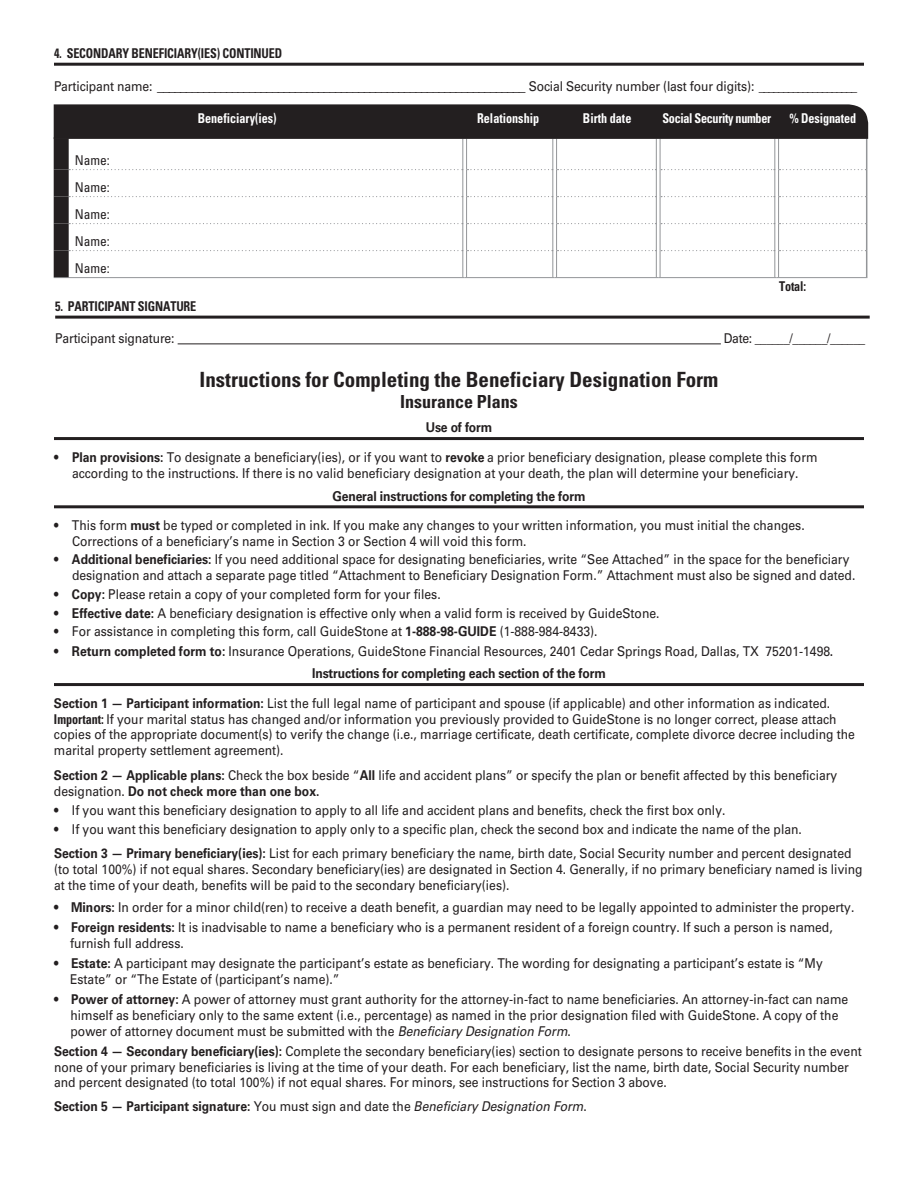
<style>
.page{position:relative;width:918px;height:1188px;background:#fff}
.page>*{position:absolute;margin:0;border:0;box-sizing:border-box;transform-origin:0 0}
.t1{font:700 condensed 21px "Univers";color:#231f20}
.t2{font:700 condensed 18px "Univers";color:#231f20}
.t3{font:13.5px/15.8px "Univers";color:#231f20;scale:.9 1}
.t4{font:700 13.5px "Univers";letter-spacing:-.01em;color:#231f20;scale:.9 1}
.t5{font:700 condensed 13.5px "Univers";letter-spacing:-.01em;color:#231f20;scale:.9 1}
.t6{font:700 condensed 13.5px "Univers";color:#fff;scale:.9 1}
.t7{font:condensed 13.5px/27px "Univers";color:#231f20;text-align:justify}
.t8{font:700 condensed 13.5px "Univers";letter-spacing:-.025em;color:#fff;scale:.9 1}
.s1{font-size:15px}
.s2{font-weight:700}
.s3{font-weight:700;font-stretch:condensed}
.s4{font-style:italic}
.s5{font-weight:400}
.s6{font-weight:400;font-style:italic}
</style>
<div class="page">
<hr style="left:54px;top:437px;width:810px;height:3px;background:#231f20">
<hr style="left:54px;top:505px;width:810px;height:3px;background:#231f20">
<hr style="left:54px;top:683px;width:810px;height:3px;background:#231f20">
<hr style="left:54px;top:63px;width:810px;height:3px;background:#231f20">
<hr style="left:55px;top:316px;width:815px;height:3px;background:#231f20">
<hr style="left:178px;top:344px;width:543px;height:1px;background:#231f20">
<svg style="left:463px;top:139px;width:1px;height:30px"></svg>
<svg style="left:553px;top:139px;width:1px;height:30px"></svg>
<svg style="left:659px;top:139px;width:1px;height:30px"></svg>
<svg style="left:775px;top:139px;width:1px;height:30px"></svg>
<hr style="left:54px;top:277px;width:411px;height:1px;background:#939598">
<hr style="left:465px;top:277px;width:90px;height:1px;background:#939598">
<hr style="left:555px;top:277px;width:103px;height:1px;background:#939598">
<hr style="left:658px;top:277px;width:119px;height:1px;background:#939598">
<hr style="left:777px;top:277px;width:90px;height:1px;background:#939598">
<div style="left:54px;top:138px;width:15px;height:32px;background:#231f20"></div>
<div style="left:54px;top:170px;width:15px;height:27px;background:#231f20"></div>
<div style="left:54px;top:197px;width:15px;height:27px;background:#231f20"></div>
<div style="left:54px;top:224px;width:15px;height:27px;background:#231f20"></div>
<div style="left:54px;top:251px;width:15px;height:26px;background:#231f20"></div>
<hr style="left:462px;top:138px;width:1px;height:32px;background:#939598">
<hr style="left:466px;top:138px;width:1px;height:32px;background:#939598">
<hr style="left:552px;top:138px;width:1px;height:32px;background:#939598">
<hr style="left:556px;top:138px;width:1px;height:32px;background:#939598">
<hr style="left:656px;top:138px;width:1px;height:32px;background:#939598">
<hr style="left:660px;top:138px;width:1px;height:32px;background:#939598">
<hr style="left:774px;top:138px;width:1px;height:32px;background:#939598">
<hr style="left:778px;top:138px;width:1px;height:32px;background:#939598">
<hr style="left:866px;top:138px;width:1px;height:32px;background:#939598">
<svg style="left:69px;top:169px;width:798px;height:108px"></svg>
<div style="left:54px;top:104px;width:814px;height:35px;background:#231f20"></div>
<p class="t5" style="left:54px;top:45px;width:255px">4. SECONDARY BENEFICIARY(IES) CONTINUED</p>
<p class="t3" style="left:54px;top:79px;width:894px">Participant name: <span class="s1">________________________________________________________________</span> Social Security number (last four digits): ____________________</p>
<p class="t7" style="left:75px;top:147px;width:37px">Name:<br>Name:<br>Name:<br>Name:<br>Name:</p>
<p class="t6" style="left:198px;top:110px;width:89px">Beneficiary(ies)</p>
<p class="t6" style="left:477px;top:110px;width:71px">Relationship</p>
<p class="t6" style="left:583px;top:110px;width:55px">Birth date</p>
<p class="t8" style="left:662px;top:110px;width:122px">Social Security number</p>
<p class="t6" style="left:789px;top:110px;width:76px">% Designated</p>
<p class="t5" style="left:779px;top:278px;width:32px">Total:</p>
<p class="t5" style="left:55px;top:298px;width:158px">5. PARTICIPANT SIGNATURE</p>
<p class="t3" style="left:55px;top:330px;width:134px">Participant signature:</p>
<p class="t3" style="left:724px;top:330px;width:159px">Date: ______/______/______</p>
<h1 class="t1" style="left:200px;top:367px;width:520px">Instructions for Completing the Beneficiary Designation Form</h1>
<h2 class="t2" style="left:400px;top:391px;width:119px">Insurance Plans</h2>
<p class="t4" style="left:426px;top:420px;width:76px">Use of form</p>
<p class="t3" style="left:54px;top:449px;width:850px;line-height:16.5px;text-align:center">• <span class="s2">Plan provisions:</span> To designate a beneficiary(ies), or if you want to <span class="s2">revoke</span> a prior beneficiary designation, please complete this form according to the instructions. If there is no valid beneficiary designation at your death, the plan will determine your beneficiary.</p>
<p class="t4" style="left:332px;top:488px;width:283px">General instructions for completing the form</p>
<p class="t3" style="left:72px;top:517px;width:816px;text-indent:-18px">• This form <span class="s2">must</span> be typed or completed in ink. If you make any changes to your written information, you must initial the changes.<br>Corrections of a beneficiary’s name in Section 3 or Section 4 will void this form.</p>
<p class="t3" style="left:72px;top:552px;width:872px;text-indent:-18px"><span class="s2">• Additional beneficiaries:</span> If you need additional space for designating beneficiaries, write “See Attached” in the space for the beneficiary designation and attach a separate page titled “Attachment to Beneficiary Designation Form.” Attachment must also be signed and dated.</p>
<p class="t3" style="left:54px;top:586px;width:431px"><span class="s2">• Copy:</span> Please retain a copy of your completed form for your files.</p>
<p class="t3" style="left:54px;top:605px;width:674px"><span class="s2">• Effective date:</span> A beneficiary designation is effective only when a valid form is received by GuideStone.</p>
<p class="t3" style="left:54px;top:624px;width:606px">• For assistance in completing this form, call GuideStone at <span class="s2">1-888-98-GUIDE</span> (1-888-984-8433).</p>
<p class="t3" style="left:312px;top:640px;width:580px;line-height:22.5px;text-indent:-258px"><span class="s2">• Return completed form to:</span> Insurance Operations, GuideStone Financial Resources, 2401 Cedar Springs Road, Dallas, TX 75201-1498<span class="s3">.<br></span><span class="s2">Instructions for completing each section of the form</span></p>
<p class="t3" style="left:54px;top:695px;width:892px"><span class="s2">Section 1 — Participant information:</span> List the full legal name of participant and spouse (if applicable) and other information as indicated.<br><span class="s3">Important:</span> If your marital status has changed and/or information you previously provided to GuideStone is no longer correct, please attach copies of the appropriate document(s) to verify the change (i.e., marriage certificate, death certificate, complete divorce decree including the marital property settlement agreement).</p>
<p class="t3" style="left:54px;top:767px;width:872px;line-height:16.5px"><span class="s2">Section 2 — Applicable plans:</span> Check the box beside “<span class="s2">All</span> life and accident plans” or specify the plan or benefit affected by this beneficiary designation. <span class="s2">Do not check more than one box.</span></p>
<p class="t3" style="left:54px;top:802px;width:748px">• If you want this beneficiary designation to apply to all life and accident plans and benefits, check the first box only.</p>
<p class="t3" style="left:54px;top:817px;width:888px;line-height:24.8px">• If you want this beneficiary designation to apply only to a specific plan, check the second box and indicate the name of the plan.<br><span class="s2">Section 3 — Primary beneficiary(ies):</span> List for each primary beneficiary the name, birth date, Social Security number and percent designated</p>
<p class="t3" style="left:54px;top:862px;width:900px">(to total 100%) if not equal shares. Secondary beneficiary(ies) are designated in Section 4. Generally, if no primary beneficiary named is living at the time of your death, benefits will be paid to the secondary beneficiary(ies).</p>
<p class="t3" style="left:54px;top:899px;width:891px"><span class="s2">• Minors:</span> In order for a minor child(ren) to receive a death benefit, a guardian may need to be legally appointed to administer the property.</p>
<p class="t3" style="left:70px;top:919px;width:849px;text-indent:-16px"><span class="s2">• Foreign residents:</span> It is inadvisable to name a beneficiary who is a permanent resident of a foreign country. If such a person is named, furnish full address.</p>
<p class="t3" style="left:70px;top:955px;width:838px;text-indent:-16px"><span class="s2">• Estate:</span> A participant may designate the participant’s estate as beneficiary. The wording for designating a participant’s estate is “My<br>Estate” or “The Estate of (participant’s name).”</p>
<p class="t3" style="left:71px;top:991px;width:866px;text-indent:-17px"><span class="s2">• Power of attorney:</span> A power of attorney must grant authority for the attorney-in-fact to name beneficiaries. An attorney-in-fact can name himself as beneficiary only to the same extent (i.e., percentage) as named in the prior designation filed with GuideStone. A copy of the power of attorney document must be submitted with the <span class="s4">Beneficiary Designation Form</span>.</p>
<p class="t3" style="left:54px;top:1043px;width:899px"><span class="s2">Section 4 — Secondary beneficiary(ies):</span> Complete the secondary beneficiary(ies) section to designate persons to receive benefits in the event none of your primary beneficiaries is living at the time of your death. For each beneficiary, list the name, birth date, Social Security number and percent designated (to total 100%) if not equal shares. For minors, see instructions for Section 3 above.</p>
<p class="t4" style="left:54px;top:1098px;width:594px">Section 5 — Participant signature: <span class="s5">You must sign and date the</span> <span class="s6">Beneficiary Designation Form</span><span class="s5">.</span></p>
</div>
